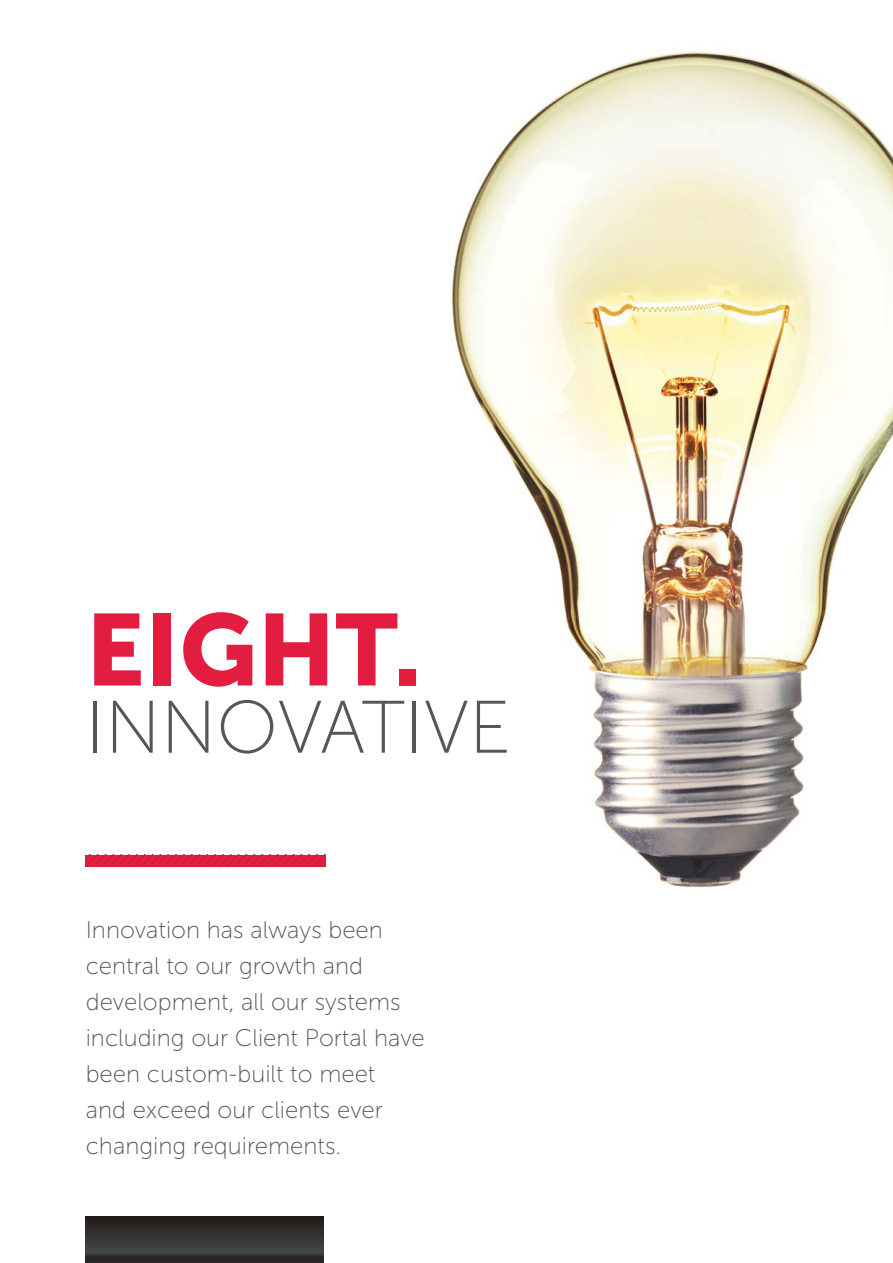
<style>
.page{position:relative;width:893px;height:1263px;background:#fff}
.page>*{position:absolute;margin:0;border:0;box-sizing:border-box;transform-origin:0 0}
.t1{font:100.8px "Museo Sans 900";color:#e21d40}
.t2{font:74.25px "Museo Sans 100";color:#545757}
.t3{font:24px/36px "Museo Sans 100";color:#545757}
</style>
<div class="page">
<img style="left:451px;top:51px;width:441px;height:837px">
<svg style="left:85px;top:855px;width:240px;height:11px;background:#db1d3e"></svg>
<svg style="left:85px;top:1216px;width:238px;height:47px;background:#302f2e"></svg>
<h1 class="t1" style="left:86px;top:593px;width:337px">EIGHT.</h1>
<h2 class="t2" style="left:86px;top:688px;width:427px">INNOVATIVE</h2>
<p class="t3" style="left:86px;top:912px;width:341px">Innovation has always been central to our growth and development, all our systems including our Client Portal have been custom-built to meet<br>and exceed our clients ever changing requirements.</p>
</div>
